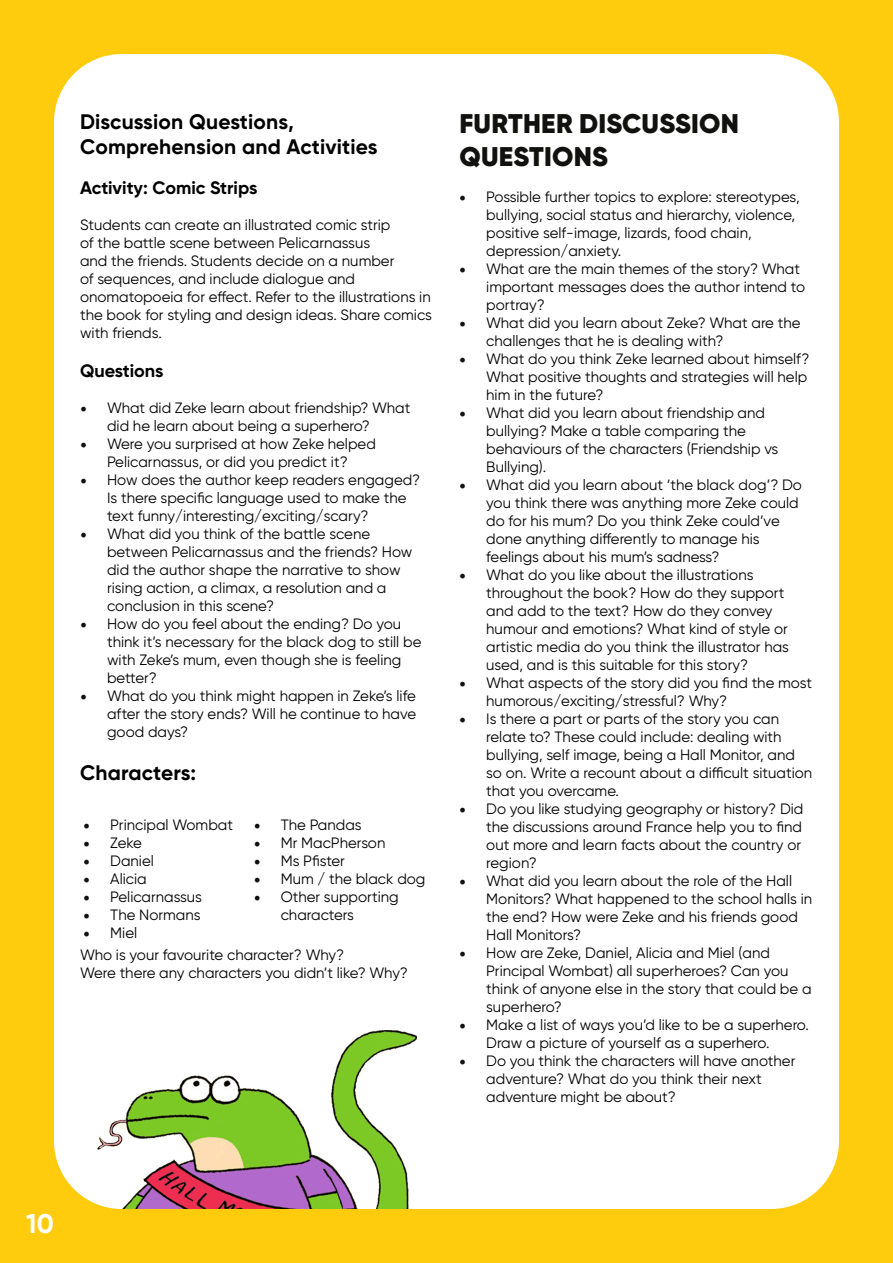
<style>
.page{position:relative;width:893px;height:1263px;background:#ffcc0d}
.page>*{position:absolute;margin:0;border:0;box-sizing:border-box;transform-origin:0 0}
.t1{font:900 27px/32.4px "Gilroy";letter-spacing:.01em;color:#11110f}
.t2{font:700 27px "Gilroy";color:#fff}
.t3{font:700 21px/25.2px "Gilroy";letter-spacing:.01em;color:#000}
.t4{font:700 18px "Gilroy";color:#000}
.t5{font:15px/18px "Gilroy";color:#000}
.s1{font-family:"Minion Pro";font-size:18px;color:#11110f}
</style>
<div class="page">
<div style="left:54px;top:54px;width:785px;height:1155px;background:#fff;border-radius:68px"></div>
<img style="left:74px;top:1030px;width:342px;height:179px">
<h2 class="t3" style="left:80px;top:109px;width:299px">Discussion Questions,<br>Comprehension and Activities</h2>
<p class="t4" style="left:80px;top:176px;width:179px">Activity: Comic Strips</p>
<p class="t5" style="left:80px;top:215px;width:353px">Students can create an illustrated comic strip<br>of the battle scene between Pelicarnassus<br>and the friends. Students decide on a number<br>of sequences, and include dialogue and onomatopoeia for effect. Refer to the illustrations in the book for styling and design ideas. Share comics with friends.</p>
<p class="t4" style="left:80px;top:360px;width:85px">Questions</p>
<p class="t5" style="left:107px;top:399px;width:305px;text-indent:-27px"><span class="s1">•</span> What did Zeke learn about friendship? What did he learn about being a superhero?</p>
<p class="t5" style="left:80px;top:435px;width:297px;text-align:center"><span class="s1">•</span> Were you surprised at how Zeke helped<br>Pelicarnassus, or did you predict it?</p>
<p class="t5" style="left:107px;top:471px;width:315px;text-indent:-27px"><span class="s1">•</span> How does the author keep readers engaged?<br>Is there specific language used to make the text funny/interesting/exciting/scary?</p>
<p class="t5" style="left:107px;top:525px;width:307px;text-indent:-27px"><span class="s1">•</span> What did you think of the battle scene between Pelicarnassus and the friends? How did the author shape the narrative to show rising action, a climax, a resolution and a conclusion in this scene?</p>
<p class="t5" style="left:107px;top:615px;width:316px;text-indent:-27px"><span class="s1">•</span> How do you feel about the ending? Do you think it’s necessary for the black dog to still be with Zeke’s mum, even though she is feeling better?</p>
<p class="t5" style="left:107px;top:687px;width:311px;text-align:justify;text-indent:-27px"><span class="s1">•</span> What do you think might happen in Zeke’s life after the story ends? Will he continue to have good days?</p>
<h2 class="t3" style="left:80px;top:760px;width:118px">Characters:</h2>
<p class="t5" style="left:83px;top:815px;width:151px"><span class="s1">•</span> Principal Wombat</p>
<p class="t5" style="left:83px;top:833px;width:60px"><span class="s1">•</span> Zeke</p>
<p class="t5" style="left:83px;top:851px;width:72px"><span class="s1">•</span> Daniel</p>
<p class="t5" style="left:83px;top:869px;width:65px"><span class="s1">•</span> Alicia</p>
<p class="t5" style="left:83px;top:887px;width:120px"><span class="s1">•</span> Pelicarnassus</p>
<p class="t5" style="left:83px;top:905px;width:119px"><span class="s1">•</span> The Normans</p>
<p class="t5" style="left:83px;top:923px;width:55px"><span class="s1">•</span> Miel</p>
<p class="t5" style="left:254px;top:815px;width:110px"><span class="s1">•</span> The Pandas</p>
<p class="t5" style="left:254px;top:833px;width:133px"><span class="s1">•</span> Mr MacPherson</p>
<p class="t5" style="left:254px;top:851px;width:93px"><span class="s1">•</span> Ms Pfister</p>
<p class="t5" style="left:254px;top:869px;width:173px"><span class="s1">•</span> Mum / the black dog</p>
<p class="t5" style="left:281px;top:887px;width:120px;text-indent:-27px"><span class="s1">•</span> Other supporting characters</p>
<p class="t5" style="left:80px;top:946px;width:329px">Who is your favourite character? Why?<br>Were there any characters you didn’t like? Why?</p>
<h1 class="t1" style="left:459px;top:108px;width:281px">FURTHER DISCUSSION<br>QUESTIONS</h1>
<p class="t5" style="left:486px;top:187px;width:315px;text-indent:-27px"><span class="s1">•</span> Possible further topics to explore: stereotypes, bullying, social status and hierarchy, violence, positive self-image, lizards, food chain, depression/anxiety.</p>
<p class="t5" style="left:486px;top:259px;width:320px;text-indent:-27px"><span class="s1">•</span> What are the main themes of the story? What important messages does the author intend to portray?</p>
<p class="t5" style="left:486px;top:313px;width:316px;text-indent:-27px"><span class="s1">•</span> What did you learn about Zeke? What are the challenges that he is dealing with?</p>
<p class="t5" style="left:486px;top:349px;width:325px;text-indent:-27px"><span class="s1">•</span> What do you think Zeke learned about himself?<br>What positive thoughts and strategies will help him in the future?</p>
<p class="t5" style="left:486px;top:403px;width:294px;text-indent:-27px"><span class="s1">•</span> What did you learn about friendship and bullying? Make a table comparing the behaviours of the characters (Friendship vs Bullying).</p>
<p class="t5" style="left:486px;top:475px;width:317px;text-indent:-27px"><span class="s1">•</span> What did you learn about ‘the black dog’? Do you think there was anything more Zeke could do for his mum? Do you think Zeke could’ve done anything differently to manage his feelings about his mum’s sadness?</p>
<p class="t5" style="left:486px;top:565px;width:304px;text-indent:-27px"><span class="s1">•</span> What do you like about the illustrations throughout the book? How do they support and add to the text? How do they convey humour and emotions? What kind of style or artistic media do you think the illustrator has used, and is this suitable for this story?</p>
<p class="t5" style="left:486px;top:673px;width:327px;text-indent:-27px"><span class="s1">•</span> What aspects of the story did you find the most humorous/exciting/stressful? Why?</p>
<p class="t5" style="left:486px;top:709px;width:327px;text-indent:-27px"><span class="s1">•</span> Is there a part or parts of the story you can relate to? These could include: dealing with bullying, self image, being a Hall Monitor, and so on. Write a recount about a difficult situation that you overcame.</p>
<p class="t5" style="left:486px;top:799px;width:319px;text-indent:-27px"><span class="s1">•</span> Do you like studying geography or history? Did the discussions around France help you to find out more and learn facts about the country or region?</p>
<p class="t5" style="left:486px;top:871px;width:327px;text-indent:-27px"><span class="s1">•</span> What did you learn about the role of the Hall Monitors? What happened to the school halls in the end? How were Zeke and his friends good Hall Monitors?</p>
<p class="t5" style="left:486px;top:943px;width:327px;text-indent:-27px"><span class="s1">•</span> How are Zeke, Daniel, Alicia and Miel (and Principal Wombat) all superheroes? Can you think of anyone else in the story that could be a superhero?</p>
<p class="t5" style="left:486px;top:1015px;width:324px;text-indent:-27px"><span class="s1">•</span> Make a list of ways you’d like to be a superhero.<br>Draw a picture of yourself as a superhero.</p>
<p class="t5" style="left:486px;top:1051px;width:311px;text-indent:-27px"><span class="s1">•</span> Do you think the characters will have another adventure? What do you think their next adventure might be about?</p>
<h1 class="t2" style="left:26px;top:1207px;width:29px">10</h1>
</div>
